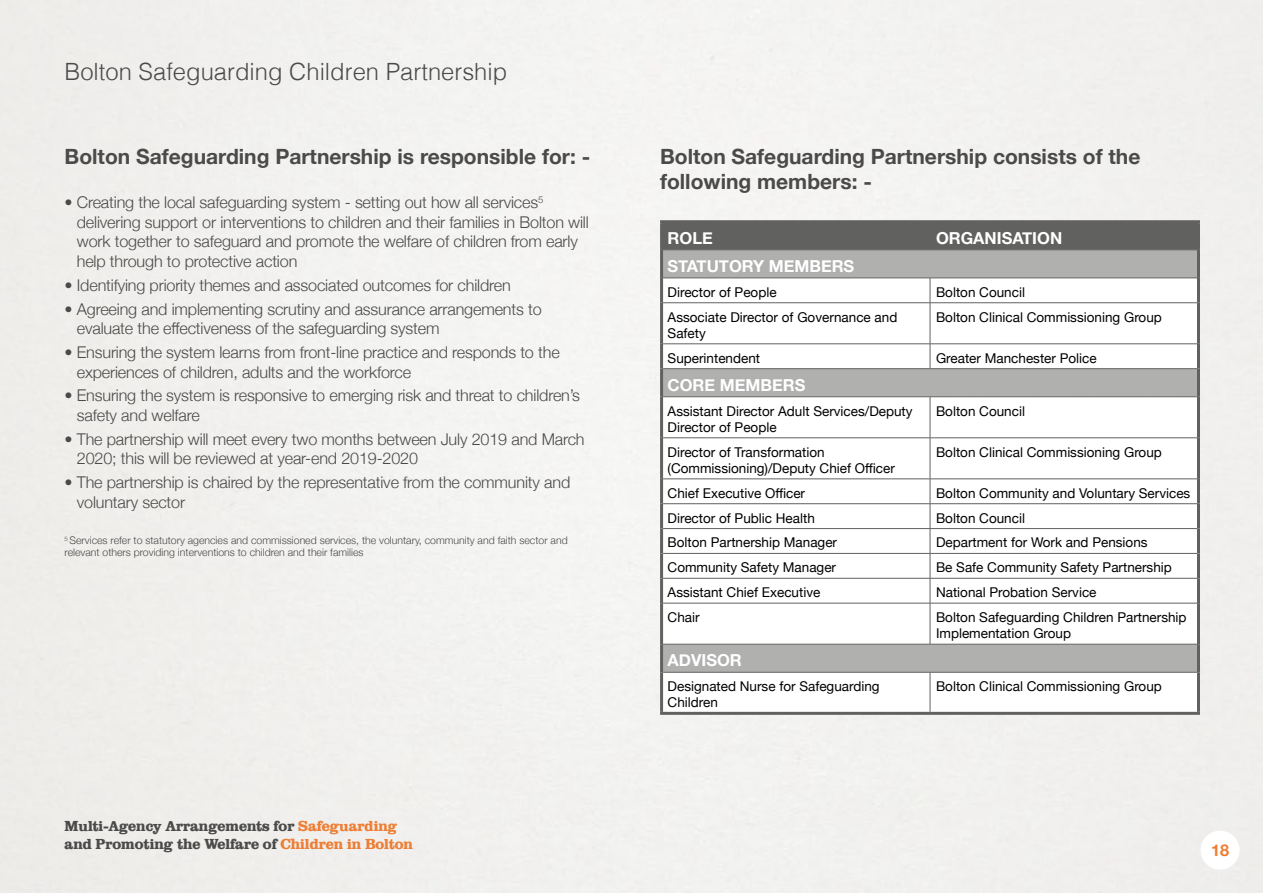
<style>
.page{position:relative;width:1263px;height:893px;background:#fff}
.page>*{position:absolute;margin:0;border:0;box-sizing:border-box;transform-origin:0 0}
.t1{font:300 23.85px "Helvetica";color:#4a4a49}
.t2{font:700 21px/25.2px "Helvetica Neue";color:#4a4a49}
.t3{font:700 16.5px "Helvetica Neue";color:#fff}
.t4{font:300 16.2px/19.5px "Helvetica Neue";letter-spacing:-.01em;color:#4a4a49}
.t5{font:700 16.2px "Helvetica Neue";color:#ed7e34}
.t6{font:15px/18px "Bolton";color:#4a4a49}
.t7{font:13.5px/16.2px "Helvetica Neue";color:#000}
.t8{font:300 10.5px/12px "Helvetica Neue";color:#4a4a49}
.s1{color:#ed7e34}
</style>
<div class="page">
<div style="left:663px;top:251px;width:534px;height:145px;background:#b0b0af"></div>
<svg style="left:663px;top:279px;width:534px;height:89px"></svg>
<svg style="left:663px;top:397px;width:534px;height:315px"></svg>
<hr style="left:660px;top:220px;width:270px;height:3px;background:#616260">
<hr style="left:660px;top:223px;width:3px;height:27px;background:#616260">
<hr style="left:930px;top:220px;width:270px;height:3px;background:#616260">
<hr style="left:1197px;top:223px;width:3px;height:27px;background:#616260">
<hr style="left:660px;top:250px;width:3px;height:28px;background:#616260">
<hr style="left:1197px;top:250px;width:3px;height:28px;background:#616260">
<hr style="left:660px;top:278px;width:3px;height:25px;background:#616260">
<hr style="left:1197px;top:278px;width:3px;height:25px;background:#616260">
<hr style="left:660px;top:303px;width:3px;height:41px;background:#616260">
<hr style="left:1197px;top:303px;width:3px;height:41px;background:#616260">
<hr style="left:660px;top:344px;width:3px;height:25px;background:#616260">
<hr style="left:1197px;top:344px;width:3px;height:25px;background:#616260">
<hr style="left:660px;top:369px;width:3px;height:28px;background:#616260">
<hr style="left:1197px;top:369px;width:3px;height:28px;background:#616260">
<hr style="left:660px;top:397px;width:3px;height:41px;background:#616260">
<hr style="left:1197px;top:397px;width:3px;height:41px;background:#616260">
<hr style="left:660px;top:438px;width:3px;height:41px;background:#616260">
<hr style="left:1197px;top:438px;width:3px;height:41px;background:#616260">
<hr style="left:660px;top:479px;width:3px;height:25px;background:#616260">
<hr style="left:1197px;top:479px;width:3px;height:25px;background:#616260">
<hr style="left:660px;top:504px;width:3px;height:25px;background:#616260">
<hr style="left:1197px;top:504px;width:3px;height:25px;background:#616260">
<hr style="left:660px;top:529px;width:3px;height:24px;background:#616260">
<hr style="left:1197px;top:529px;width:3px;height:24px;background:#616260">
<hr style="left:660px;top:553px;width:3px;height:25px;background:#616260">
<hr style="left:1197px;top:553px;width:3px;height:25px;background:#616260">
<hr style="left:660px;top:578px;width:3px;height:25px;background:#616260">
<hr style="left:1197px;top:578px;width:3px;height:25px;background:#616260">
<hr style="left:660px;top:603px;width:3px;height:41px;background:#616260">
<hr style="left:1197px;top:603px;width:3px;height:41px;background:#616260">
<hr style="left:660px;top:644px;width:3px;height:28px;background:#616260">
<hr style="left:1197px;top:644px;width:3px;height:28px;background:#616260">
<hr style="left:660px;top:672px;width:3px;height:40px;background:#616260">
<hr style="left:1197px;top:672px;width:3px;height:40px;background:#616260">
<hr style="left:660px;top:712px;width:270px;height:3px;background:#616260">
<hr style="left:930px;top:712px;width:270px;height:3px;background:#616260">
<div style="left:663px;top:223px;width:534px;height:27px;background:#616260"></div>
<hr style="left:663px;top:250px;width:267px;height:1px;background:#616260">
<hr style="left:930px;top:250px;width:267px;height:1px;background:#616260">
<hr style="left:663px;top:278px;width:267px;height:1px;background:#616260">
<hr style="left:930px;top:278px;width:267px;height:1px;background:#616260">
<svg style="left:930px;top:278px;width:1px;height:24px"></svg>
<hr style="left:663px;top:302px;width:267px;height:1px;background:#616260">
<hr style="left:930px;top:302px;width:267px;height:1px;background:#616260">
<hr style="left:930px;top:303px;width:1px;height:41px;background:#616260">
<hr style="left:663px;top:344px;width:267px;height:1px;background:#616260">
<hr style="left:930px;top:344px;width:267px;height:1px;background:#616260">
<svg style="left:930px;top:344px;width:1px;height:24px"></svg>
<hr style="left:663px;top:368px;width:267px;height:1px;background:#616260">
<hr style="left:930px;top:368px;width:267px;height:1px;background:#616260">
<hr style="left:663px;top:396px;width:267px;height:1px;background:#616260">
<hr style="left:930px;top:396px;width:267px;height:1px;background:#616260">
<hr style="left:930px;top:397px;width:1px;height:41px;background:#616260">
<hr style="left:663px;top:438px;width:267px;height:1px;background:#616260">
<hr style="left:930px;top:438px;width:267px;height:1px;background:#616260">
<hr style="left:930px;top:438px;width:1px;height:41px;background:#616260">
<hr style="left:663px;top:479px;width:267px;height:1px;background:#616260">
<hr style="left:930px;top:479px;width:267px;height:1px;background:#616260">
<hr style="left:663px;top:503px;width:267px;height:1px;background:#616260">
<hr style="left:930px;top:503px;width:267px;height:1px;background:#616260">
<hr style="left:663px;top:528px;width:267px;height:1px;background:#616260">
<hr style="left:930px;top:528px;width:267px;height:1px;background:#616260">
<hr style="left:663px;top:553px;width:267px;height:1px;background:#616260">
<hr style="left:930px;top:553px;width:267px;height:1px;background:#616260">
<hr style="left:663px;top:578px;width:267px;height:1px;background:#616260">
<hr style="left:930px;top:578px;width:267px;height:1px;background:#616260">
<svg style="left:930px;top:479px;width:1px;height:124px"></svg>
<hr style="left:663px;top:603px;width:267px;height:1px;background:#616260">
<hr style="left:930px;top:603px;width:267px;height:1px;background:#616260">
<hr style="left:930px;top:603px;width:1px;height:41px;background:#616260">
<hr style="left:663px;top:644px;width:267px;height:1px;background:#616260">
<hr style="left:930px;top:644px;width:267px;height:1px;background:#616260">
<hr style="left:663px;top:672px;width:267px;height:1px;background:#616260">
<hr style="left:930px;top:672px;width:267px;height:1px;background:#616260">
<hr style="left:930px;top:672px;width:1px;height:40px;background:#616260">
<h1 class="t1" style="left:65px;top:51px;width:444px">Bolton Safeguarding Children Partnership</h1>
<p class="t2" style="left:65px;top:144px;width:527px">Bolton Safeguarding Partnership is responsible for: -</p>
<p class="t4" style="left:77px;top:192px;width:513px;text-indent:-12px">• Creating the local safeguarding system - setting out how all services<sup>5 </sup>delivering support or interventions to children and their families in Bolton will work together to safeguard and promote the welfare of children from early help through to protective action</p>
<p class="t4" style="left:65px;top:274px;width:448px">• Identifying priority themes and associated outcomes for children</p>
<p class="t4" style="left:77px;top:298px;width:466px;text-indent:-12px">• Agreeing and implementing scrutiny and assurance arrangements to evaluate the effectiveness of the safeguarding system</p>
<p class="t4" style="left:77px;top:341px;width:484px;text-indent:-12px">• Ensuring the system learns from front-line practice and responds to the experiences of children, adults and the workforce</p>
<p class="t4" style="left:77px;top:385px;width:505px;text-indent:-12px">• Ensuring the system is responsive to emerging risk and threat to children’s safety and welfare</p>
<p class="t4" style="left:77px;top:428px;width:509px;text-indent:-12px">• The partnership will meet every two months between July 2019 and March<br>2020; this will be reviewed at year-end 2019-2020</p>
<p class="t4" style="left:77px;top:471px;width:495px;text-indent:-12px">• The partnership is chaired by the representative from the community and voluntary sector</p>
<p class="t8" style="left:65px;top:534px;width:505px"><sup>5</sup> Services refer to statutory agencies and commissioned services, the voluntary, community and faith sector and relevant others providing interventions to children and their families</p>
<p class="t6" style="left:65px;top:817px;width:350px">Multi-Agency Arrangements for <span class="s1">Safeguarding </span>and Promoting the Welfare of <span class="s1">Children in Bolton</span></p>
<p class="t2" style="left:660px;top:144px;width:482px">Bolton Safeguarding Partnership consists of the following members: -</p>
<p class="t3" style="left:668px;top:225px;width:47px">ROLE</p>
<p class="t3" style="left:936px;top:225px;width:128px">ORGANISATION</p>
<p class="t3" style="left:668px;top:253px;width:188px">STATUTORY MEMBERS</p>
<p class="t7" style="left:668px;top:285px;width:110px">Director of People</p>
<p class="t7" style="left:936px;top:285px;width:91px">Bolton Council</p>
<p class="t7" style="left:668px;top:309px;width:231px">Associate Director of Governance and<br>Safety</p>
<p class="t7" style="left:936px;top:309px;width:227px">Bolton Clinical Commissioning Group</p>
<p class="t7" style="left:668px;top:351px;width:94px">Superintendent</p>
<p class="t7" style="left:936px;top:351px;width:162px">Greater Manchester Police</p>
<p class="t3" style="left:668px;top:372px;width:139px">CORE MEMBERS</p>
<p class="t7" style="left:668px;top:403px;width:247px">Assistant Director Adult Services/Deputy<br>Director of People</p>
<p class="t7" style="left:936px;top:403px;width:91px">Bolton Council</p>
<p class="t7" style="left:668px;top:445px;width:229px">Director of Transformation (Commissioning)/Deputy Chief Officer</p>
<p class="t7" style="left:936px;top:445px;width:227px">Bolton Clinical Commissioning Group</p>
<p class="t7" style="left:668px;top:486px;width:139px">Chief Executive Officer</p>
<p class="t7" style="left:936px;top:486px;width:256px">Bolton Community and Voluntary Services</p>
<p class="t7" style="left:668px;top:510px;width:149px">Director of Public Health</p>
<p class="t7" style="left:936px;top:510px;width:91px">Bolton Council</p>
<p class="t7" style="left:668px;top:535px;width:171px">Bolton Partnership Manager</p>
<p class="t7" style="left:936px;top:535px;width:213px">Department for Work and Pensions</p>
<p class="t7" style="left:668px;top:560px;width:170px">Community Safety Manager</p>
<p class="t7" style="left:936px;top:560px;width:237px">Be Safe Community Safety Partnership</p>
<p class="t7" style="left:668px;top:585px;width:154px">Assistant Chief Executive</p>
<p class="t7" style="left:936px;top:585px;width:162px">National Probation Service</p>
<p class="t7" style="left:668px;top:610px;width:33px">Chair</p>
<p class="t7" style="left:936px;top:610px;width:252px">Bolton Safeguarding Children Partnership<br>Implementation Group</p>
<p class="t3" style="left:668px;top:647px;width:76px">ADVISOR</p>
<p class="t7" style="left:668px;top:679px;width:214px">Designated Nurse for Safeguarding<br>Children</p>
<p class="t7" style="left:936px;top:679px;width:227px">Bolton Clinical Commissioning Group</p>
<p class="t5" style="left:1211px;top:837px;width:20px">18</p>
</div>
